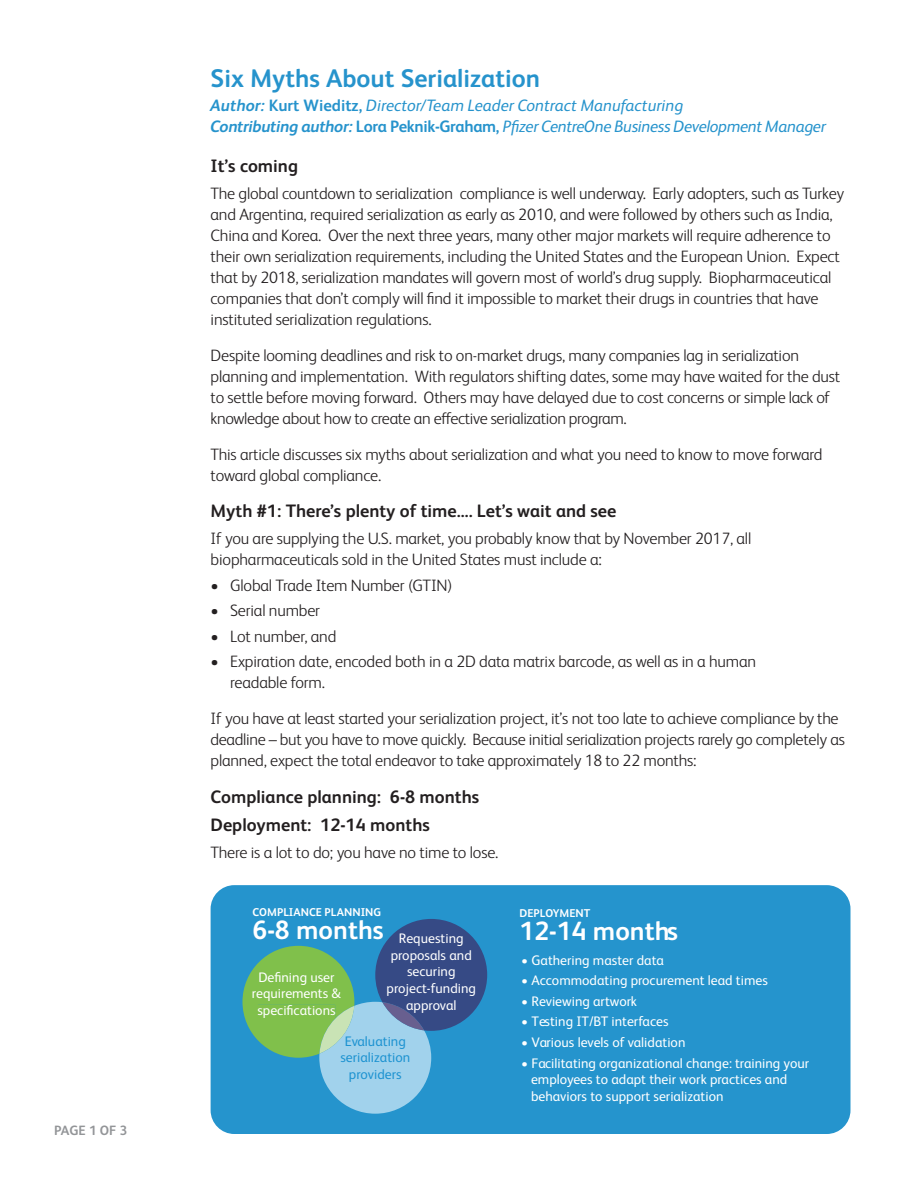
<style>
.page{position:relative;width:918px;height:1188px;background:#fff}
.page>*{position:absolute;margin:0;border:0;box-sizing:border-box;transform-origin:0 0}
.t1{font:700 26.4px "FS Albert Pro";color:#fff}
.t2{font:700 25.5px "FS Albert Pro";color:#2693cc}
.t3{font:700 18px/27.6px "FS Albert Pro";color:#231f20}
.t4{font:300 16.5px/21px "FS Albert Pro";letter-spacing:-.01em;color:#231f20}
.t5{font:italic 16.5px/21px "FS Albert Pro";letter-spacing:-.02em;color:#2693cc}
.t6{font:13.8px/16.6px "FS Albert Pro";color:#fff;text-align:center}
.t7{font:13.8px/16.6px "FS Albert Pro";color:#1e93d1;text-align:center}
.t8{font:700 13.5px "FS Albert Pro";letter-spacing:-.005em;color:#939598}
.t9{font:700 11.4px "FS Albert Pro";color:#fff}
.s1{font-weight:700}
.s2{font-weight:700;font-style:normal}
</style>
<div class="page">
<div style="left:211px;top:885px;width:640px;height:249px;background:#2594cd;border-radius:24px"></div>
<svg style="left:242px;top:919px;width:245px;height:195px"></svg>
<p class="t8" style="left:54px;top:1121px;width:75px">PAGE 1 OF 3</p>
<h2 class="t2" style="left:211px;top:60px;width:331px">Six Myths About Serialization</h2>
<p class="t5" style="left:211px;top:94px;width:617px"><span class="s1">Author:</span> <span class="s2">Kurt Wieditz,</span> Director/Team Leader Contract Manufacturing<br><span class="s1">Contributing author:</span> <span class="s2">Lora Peknik-Graham,</span> Pfizer CentreOne Business Development Manager</p>
<p class="t3" style="left:211px;top:151px;width:89px">It’s coming</p>
<p class="t4" style="left:211px;top:182px;width:635px">The global countdown to serialization compliance is well underway. Early adopters, such as Turkey and Argentina, required serialization as early as 2010, and were followed by others such as India, China and Korea. Over the next three years, many other major markets will require adherence to their own serialization requirements, including the United States and the European Union. Expect that by 2018, serialization mandates will govern most of world’s drug supply. Biopharmaceutical companies that don’t comply will find it impossible to market their drugs in countries that have instituted serialization regulations.</p>
<p class="t4" style="left:211px;top:344px;width:631px">Despite looming deadlines and risk to on-market drugs, many companies lag in serialization planning and implementation. With regulators shifting dates, some may have waited for the dust to settle before moving forward. Others may have delayed due to cost concerns or simple lack of knowledge about how to create an effective serialization program.</p>
<p class="t4" style="left:211px;top:443px;width:614px">This article discusses six myths about serialization and what you need to know to move forward toward global compliance.</p>
<p class="t3" style="left:211px;top:496px;width:407px">Myth #1: There’s plenty of time…. Let’s wait and see</p>
<p class="t4" style="left:211px;top:527px;width:542px">If you are supplying the U.S. market, you probably know that by November 2017, all biopharmaceuticals sold in the United States must include a:</p>
<p class="t4" style="left:211px;top:574px;width:244px">• Global Trade Item Number (GTIN)</p>
<p class="t4" style="left:211px;top:599px;width:111px">• Serial number</p>
<p class="t4" style="left:211px;top:625px;width:127px">• Lot number, and</p>
<p class="t4" style="left:230px;top:650px;width:527px;text-indent:-20px">• Expiration date, encoded both in a 2D data matrix barcode, as well as in a human readable form.</p>
<p class="t4" style="left:211px;top:707px;width:636px">If you have at least started your serialization project, it’s not too late to achieve compliance by the deadline – but you have to move quickly. Because initial serialization projects rarely go completely as planned, expect the total endeavor to take approximately 18 to 22 months:</p>
<p class="t3" style="left:211px;top:782px;width:270px">Compliance planning: 6-8 months<br>Deployment: 12-14 months</p>
<p class="t4" style="left:211px;top:840px;width:289px">There is a lot to do; you have no time to lose.</p>
<p class="t9" style="left:253px;top:904px;width:130px">COMPLIANCE PLANNING</p>
<h1 class="t1" style="left:253px;top:911px;width:133px">6-8 months</h1>
<p class="t6" style="left:387px;top:929px;width:91px">Requesting proposals and securing project-funding approval</p>
<p class="t6" style="left:252px;top:968px;width:91px">Defining user requirements &amp; specifications</p>
<p class="t7" style="left:340px;top:1032px;width:72px">Evaluating serialization providers</p>
<p class="t9" style="left:520px;top:905px;width:72px">DEPLOYMENT</p>
<h1 class="t1" style="left:520px;top:912px;width:160px">12-14 months</h1>
<p class="t6" style="left:521px;top:951px;width:144px">• Gathering master data</p>
<p class="t6" style="left:521px;top:971px;width:248px">• Accommodating procurement lead times</p>
<p class="t6" style="left:521px;top:992px;width:117px">• Reviewing artwork</p>
<p class="t6" style="left:521px;top:1012px;width:149px">• Testing IT/BT interfaces</p>
<p class="t6" style="left:521px;top:1033px;width:166px">• Various levels of validation</p>
<p class="t6" style="left:531px;top:1053px;width:280px;text-align:left;text-indent:-10px">• Facilitating organizational change: training your employees to adapt their work practices and behaviors to support serialization</p>
</div>
